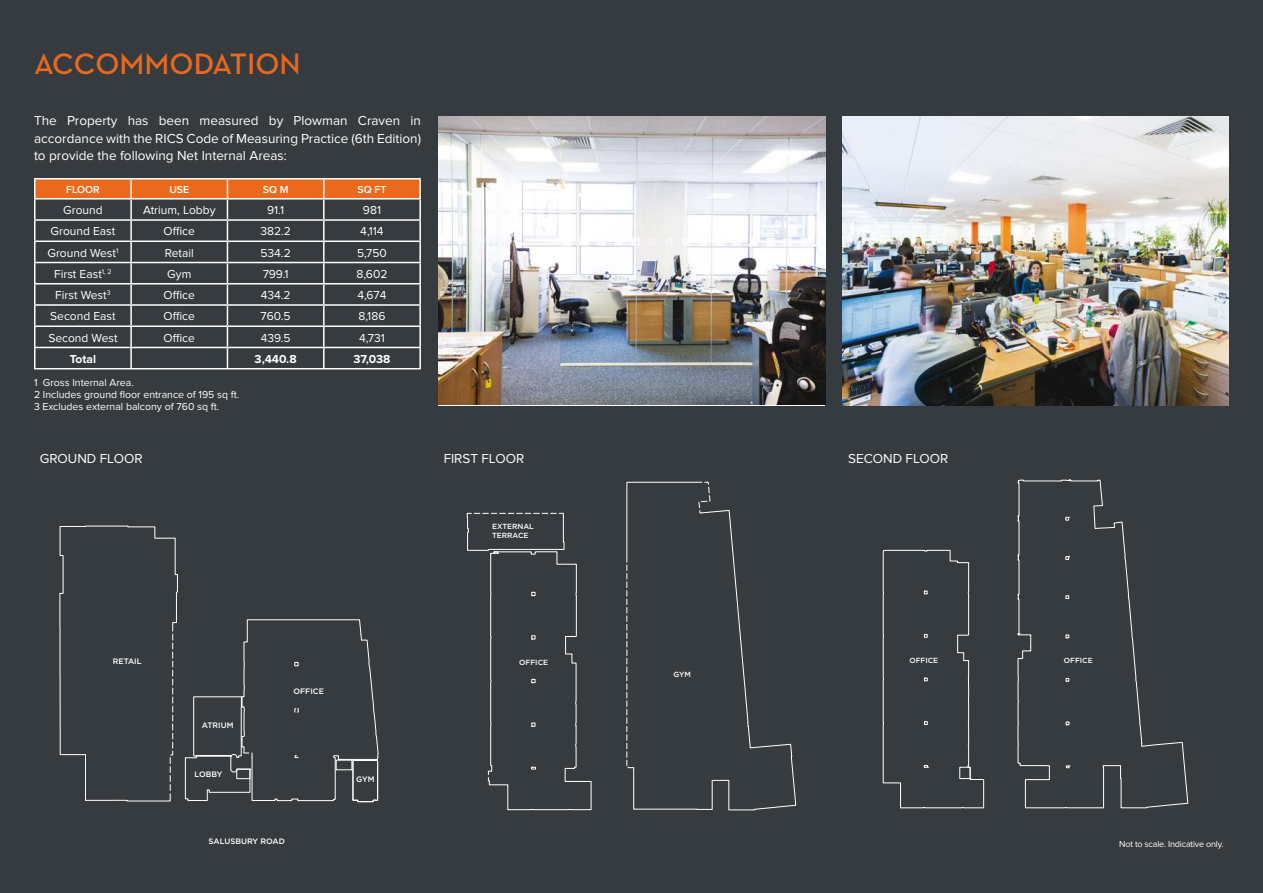
<style>
.page{position:relative;width:1263px;height:893px;background:#363b3f}
.page>*{position:absolute;margin:0;border:0;box-sizing:border-box;transform-origin:0 0}
.t1{font:600 30px "Neutra Text";color:#eb691c}
.t2{font:13.5px/17.2px "Proxima Nova";color:#fff;text-align:justify}
.t3{font:12px "Proxima Nova";color:#fff}
.t4{font:700 12px "Proxima Nova";color:#fff}
.t5{font:10.5px/12px "Proxima Nova";color:#fff}
.t6{font:600 10.5px "Proxima Nova";color:#fff}
.t7{font:9px "Proxima Nova";letter-spacing:-.02em;color:#fff}
.t8{font:500 7.8px "Gotham";color:#fff}
.t9{font:500 7.35px/8.9px "Gotham";color:#fff}
</style>
<div class="page">
<hr style="left:34px;top:178px;width:97px;height:1px;background:#fff">
<hr style="left:131px;top:178px;width:96px;height:1px;background:#fff">
<hr style="left:227px;top:178px;width:97px;height:1px;background:#fff">
<hr style="left:324px;top:178px;width:97px;height:1px;background:#fff">
<svg style="left:34px;top:179px;width:387px;height:189px"></svg>
<hr style="left:324px;top:347px;width:97px;height:1px;background:#fff">
<hr style="left:323px;top:348px;width:2px;height:20px;background:#fff">
<hr style="left:419px;top:348px;width:2px;height:20px;background:#fff">
<hr style="left:34px;top:368px;width:387px;height:1px;background:#fff">
<svg style="left:185px;top:619px;width:194px;height:183px"></svg>
<svg style="left:60px;top:526px;width:118px;height:276px"></svg>
<svg style="left:467px;top:513px;width:125px;height:297px"></svg>
<svg style="left:633px;top:510px;width:163px;height:300px"></svg>
<svg style="left:626px;top:482px;width:85px;height:286px"></svg>
<svg style="left:883px;top:550px;width:101px;height:258px"></svg>
<svg style="left:1017px;top:480px;width:171px;height:328px"></svg>
<img style="left:438px;top:117px;width:387px;height:288px">
<img style="left:842px;top:117px;width:387px;height:288px">
<h1 class="t1" style="left:34px;top:53px;width:268px">ACCOMMODATION</h1>
<p class="t2" style="left:34px;top:114px;width:388px">The Property has been measured by Plowman Craven in accordance with the RICS Code of Measuring Practice (6th Edition) to provide the following Net Internal Areas:</p>
<p class="t6" style="left:66px;top:186px;width:35px">FLOOR</p>
<p class="t6" style="left:169px;top:186px;width:21px">USE</p>
<p class="t6" style="left:263px;top:186px;width:27px">SQ M</p>
<p class="t6" style="left:357px;top:186px;width:30px">SQ FT</p>
<p class="t3" style="left:63px;top:206px;width:41px">Ground</p>
<p class="t3" style="left:143px;top:206px;width:74px">Atrium, Lobby</p>
<p class="t3" style="left:267px;top:206px;width:19px">91.1</p>
<p class="t3" style="left:363px;top:206px;width:20px">981</p>
<p class="t3" style="left:50px;top:227px;width:66px">Ground East</p>
<p class="t3" style="left:164px;top:227px;width:33px">Office</p>
<p class="t3" style="left:260px;top:227px;width:32px">382.2</p>
<p class="t3" style="left:360px;top:227px;width:25px">4,114</p>
<p class="t3" style="left:47px;top:249px;width:72px">Ground West<sup>1</sup></p>
<p class="t3" style="left:165px;top:249px;width:30px">Retail</p>
<p class="t3" style="left:260px;top:249px;width:32px">534.2</p>
<p class="t3" style="left:357px;top:249px;width:31px">5,750</p>
<p class="t3" style="left:54px;top:270px;width:59px">First East<sup>1,</sup> <sup>2</sup></p>
<p class="t3" style="left:167px;top:270px;width:26px">Gym</p>
<p class="t3" style="left:263px;top:270px;width:27px">799.1</p>
<p class="t3" style="left:357px;top:270px;width:32px">8,602</p>
<p class="t3" style="left:55px;top:291px;width:57px">First West<sup>3</sup></p>
<p class="t3" style="left:164px;top:291px;width:33px">Office</p>
<p class="t3" style="left:261px;top:291px;width:31px">434.2</p>
<p class="t3" style="left:357px;top:291px;width:31px">4,674</p>
<p class="t3" style="left:50px;top:312px;width:67px">Second East</p>
<p class="t3" style="left:164px;top:312px;width:33px">Office</p>
<p class="t3" style="left:261px;top:312px;width:32px">760.5</p>
<p class="t3" style="left:358px;top:312px;width:28px">8,186</p>
<p class="t3" style="left:48px;top:334px;width:71px">Second West</p>
<p class="t3" style="left:164px;top:334px;width:33px">Office</p>
<p class="t3" style="left:261px;top:334px;width:31px">439.5</p>
<p class="t3" style="left:359px;top:334px;width:27px">4,731</p>
<p class="t4" style="left:70px;top:352px;width:28px">Total</p>
<p class="t4" style="left:255px;top:352px;width:43px">3,440.8</p>
<p class="t4" style="left:353px;top:352px;width:39px">37,038</p>
<p class="t5" style="left:34px;top:377px;width:207px">1 Gross Internal Area.<br>2 Includes ground floor entrance of 195 sq ft.<br>3 Excludes external balcony of 760 sq ft.</p>
<p class="t2" style="left:40px;top:451px;width:104px">GROUND FLOOR</p>
<p class="t2" style="left:444px;top:451px;width:82px">FIRST FLOOR</p>
<p class="t2" style="left:848px;top:451px;width:102px">SECOND FLOOR</p>
<p class="t9" style="left:492px;top:523px;width:43px">EXTERNAL<br>TERRACE</p>
<p class="t8" style="left:113px;top:659px;width:30px">RETAIL</p>
<p class="t8" style="left:202px;top:723px;width:33px">ATRIUM</p>
<p class="t8" style="left:195px;top:772px;width:30px">LOBBY</p>
<p class="t8" style="left:293px;top:688px;width:32px">OFFICE</p>
<p class="t8" style="left:209px;top:838px;width:78px">SALUSBURY ROAD</p>
<p class="t8" style="left:356px;top:777px;width:20px">GYM</p>
<p class="t9" style="left:519px;top:659px;width:30px">OFFICE</p>
<p class="t9" style="left:909px;top:657px;width:30px">OFFICE</p>
<p class="t9" style="left:1064px;top:657px;width:30px">OFFICE</p>
<p class="t9" style="left:673px;top:671px;width:19px">GYM</p>
<p class="t7" style="left:1119px;top:841px;width:106px">Not to scale. Indicative only.</p>
</div>
